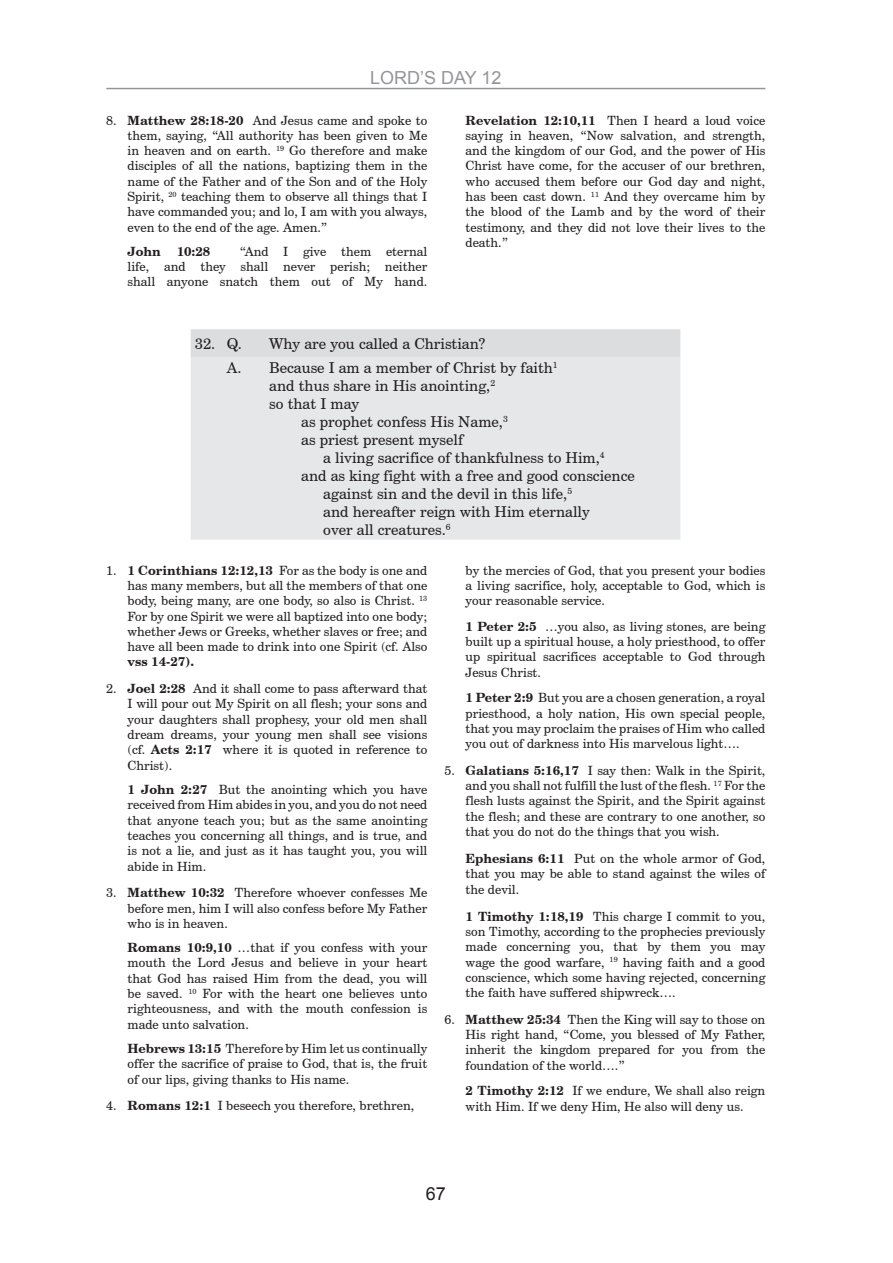
<style>
.page{position:relative;width:893px;height:1263px;background:#fff}
.page>*{position:absolute;margin:0;border:0;box-sizing:border-box;transform-origin:0 0}
.t1{font:18px "Arial";color:#939598}
.t2{font:18px "Arial";color:#231f20}
.t3{font:15px/18px "Century Schoolbook BT";color:#231f20}
.t4{font:12.75px/15.3px "Century Schoolbook BT";color:#231f20;text-align:justify}
.t5{font:700 12.75px "Century Schoolbook BT";color:#231f20}
.s1{font-weight:700}
</style>
<div class="page">
<div style="left:191px;top:329px;width:489px;height:29px;background:#dcdddf"></div>
<div style="left:191px;top:358px;width:489px;height:182px;background:#e6e7e9"></div>
<hr style="left:106px;top:88px;width:659px;height:1px;background:#939598">
<h1 class="t1" style="left:370px;top:65px;width:133px">LORD’S DAY 12</h1>
<p class="t4" style="left:128px;top:112px;width:301px;text-indent:-21px">8. <span class="s1">Matthew 28:18-20</span> And Jesus came and spoke to them, saying, “All authority has been given to Me in heaven and on earth. <sup>19</sup> Go therefore and make disciples of all the nations, baptizing them in the name of the Father and of the Son and of the Holy Spirit, <sup>20</sup> teaching them to observe all things that I have commanded you; and lo, I am with you always, even to the end of the age. Amen.”</p>
<p class="t5" style="left:128px;top:243px;width:84px">John 10:28</p>
<p class="t4" style="left:128px;top:243px;width:301px;text-indent:112px">“And I give them eternal life, and they shall never perish; neither shall anyone snatch them out of My hand.</p>
<p class="t4" style="left:466px;top:112px;width:301px"><span class="s1">Revelation 12:10,11</span> Then I heard a loud voice saying in heaven, “Now salvation, and strength, and the kingdom of our God, and the power of His Christ have come, for the accuser of our brethren, who accused them before our God day and night, has been cast down. <sup>11</sup> And they overcame him by the blood of the Lamb and by the word of their testimony, and they did not love their lives to the death.”</p>
<p class="t3" style="left:227px;top:332px;width:332px;line-height:24.2px;text-indent:43px">Why are you called a Christian?<br>A. Because I am a member of Christ by faith<sup>1</sup></p>
<p class="t3" style="left:269px;top:377px;width:227px">and thus share in His anointing,<sup>2 </sup>so that I may</p>
<p class="t3" style="left:301px;top:413px;width:208px">as prophet confess His Name,<sup>3 </sup>as priest present myself</p>
<p class="t3" style="left:323px;top:449px;width:283px">a living sacrifice of thankfulness to Him,<sup>4</sup></p>
<p class="t3" style="left:301px;top:467px;width:335px">and as king fight with a free and good conscience</p>
<p class="t3" style="left:323px;top:485px;width:250px">against sin and the devil in this life,<sup>5</sup></p>
<p class="t3" style="left:323px;top:503px;width:268px">and hereafter reign with Him eternally</p>
<p class="t3" style="left:323px;top:521px;width:129px">over all creatures.<sup>6</sup></p>
<p class="t3" style="left:195px;top:335px;width:48px">32. Q.</p>
<p class="t4" style="left:128px;top:562px;width:301px;text-indent:-21px">1. <span class="s1">1 Corinthians 12:12,13</span> For as the body is one and has many members, but all the members of that one body, being many, are one body, so also is Christ. <sup>13<br></sup>For by one Spirit we were all baptized into one body; whether Jews or Greeks, whether slaves or free; and have all been made to drink into one Spirit (cf. Also</p>
<p class="t5" style="left:128px;top:654px;width:68px">vss 14-27).</p>
<p class="t4" style="left:128px;top:681px;width:301px;text-indent:-21px">2. <span class="s1">Joel 2:28</span> And it shall come to pass afterward that I will pour out My Spirit on all flesh; your sons and your daughters shall prophesy, your old men shall dream dreams, your young men shall see visions (cf. <span class="s1">Acts 2:17</span> where it is quoted in reference to Christ).</p>
<p class="t4" style="left:128px;top:782px;width:301px"><span class="s1">1 John 2:27</span> But the anointing which you have received from Him abides in you, and you do not need that anyone teach you; but as the same anointing teaches you concerning all things, and is true, and is not a lie, and just as it has taught you, you will abide in Him.</p>
<p class="t4" style="left:128px;top:885px;width:301px;text-indent:-21px">3. <span class="s1">Matthew 10:32</span> Therefore whoever confesses Me before men, him I will also confess before My Father who is in heaven.</p>
<p class="t4" style="left:128px;top:940px;width:301px"><span class="s1">Romans 10:9,10</span> …that if you confess with your mouth the Lord Jesus and believe in your heart that God has raised Him from the dead, you will be saved. <sup>10</sup> For with the heart one believes unto righteousness, and with the mouth confession is made unto salvation.</p>
<p class="t4" style="left:128px;top:1040px;width:301px"><span class="s1">Hebrews 13:15</span> Therefore by Him let us continually offer the sacrifice of praise to God, that is, the fruit of our lips, giving thanks to His name.</p>
<p class="t4" style="left:106px;top:1098px;width:310px">4. <span class="s1">Romans 12:1</span> I beseech you therefore, brethren,</p>
<p class="t4" style="left:466px;top:562px;width:301px">by the mercies of God, that you present your bodies a living sacrifice, holy, acceptable to God, which is your reasonable service.</p>
<p class="t4" style="left:466px;top:618px;width:301px"><span class="s1">1 Peter 2:5</span> …you also, as living stones, are being built up a spiritual house, a holy priesthood, to offer up spiritual sacrifices acceptable to God through Jesus Christ.</p>
<p class="t4" style="left:466px;top:690px;width:301px"><span class="s1">1 Peter 2:9</span> But you are a chosen generation, a royal priesthood, a holy nation, His own special people, that you may proclaim the praises of Him who called you out of darkness into His marvelous light….</p>
<p class="t4" style="left:466px;top:762px;width:301px;text-indent:-21px">5. <span class="s1">Galatians 5:16,17</span> I say then: Walk in the Spirit, and you shall not fulfill the lust of the flesh. <sup>17</sup> For the flesh lusts against the Spirit, and the Spirit against the flesh; and these are contrary to one another, so that you do not do the things that you wish.</p>
<p class="t4" style="left:466px;top:851px;width:301px"><span class="s1">Ephesians 6:11</span> Put on the whole armor of God, that you may be able to stand against the wiles of the devil.</p>
<p class="t4" style="left:466px;top:908px;width:301px"><span class="s1">1 Timothy 1:18,19</span> This charge I commit to you, son Timothy, according to the prophecies previously made concerning you, that by them you may wage the good warfare, <sup>19</sup> having faith and a good conscience, which some having rejected, concerning the faith have suffered shipwreck….</p>
<p class="t4" style="left:466px;top:1011px;width:301px;text-indent:-21px">6. <span class="s1">Matthew 25:34</span> Then the King will say to those on His right hand, “Come, you blessed of My Father, inherit the kingdom prepared for you from the foundation of the world….”</p>
<p class="t4" style="left:466px;top:1083px;width:301px"><span class="s1">2 Timothy 2:12</span> If we endure, We shall also reign with Him. If we deny Him, He also will deny us.</p>
<h1 class="t2" style="left:426px;top:1182px;width:22px">67</h1>
</div>
